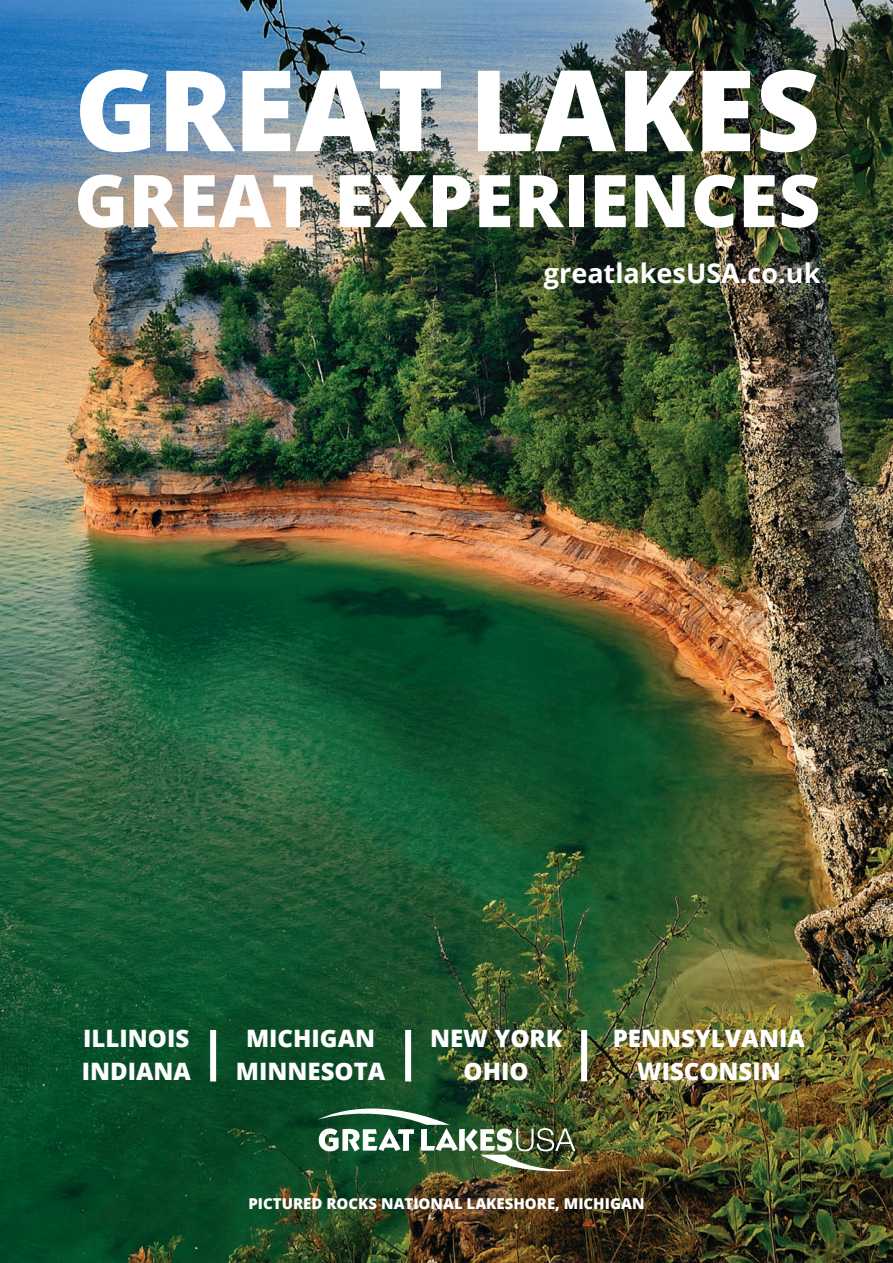
<style>
.page{position:relative;width:893px;height:1263px;background:#fff}
.page>*{position:absolute;margin:0;border:0;box-sizing:border-box;transform-origin:0 0}
.GLUSA_Subheader{font:800 112.5px "Open Sans";color:#fff}
.GLUSA_Subheader-2{font:800 72.75px "Open Sans";letter-spacing:.005em;color:#fff}
.GLUSA_Subheader-3{font:27px "Open Sans";color:#fff}
.GLUSA_Subheader-4{font:800 24px/33px "Open Sans";color:#fff;text-align:center}
.GLUSA_Subheader-5{font:800 15px "Open Sans";color:#fff}
</style>
<div class="page">
<img style="left:0;top:0;width:893px;height:1263px">
<div style="left:210px;top:1030px;width:6px;height:51px;background:#fff"></div>
<div style="left:405px;top:1030px;width:6px;height:51px;background:#fff"></div>
<div style="left:581px;top:1030px;width:6px;height:51px;background:#fff"></div>
<img style="left:319px;top:1108px;width:255px;height:63px">
<p class="GLUSA_Subheader" style="left:74px;top:25px;width:747px">GREAT LAKES</p>
<p class="GLUSA_Subheader-2" style="left:74px;top:145px;width:748px">GREAT EXPERIENCES</p>
<p class="GLUSA_Subheader-3" style="left:544px;top:255px;width:278px">greatlakesUSA.co.uk</p>
<p class="GLUSA_Subheader-4" style="left:82px;top:1021px;width:111px;text-align:left">ILLINOIS<br>INDIANA</p>
<p class="GLUSA_Subheader-4" style="left:236px;top:1021px;width:151px">MICHIGAN<br>MINNESOTA</p>
<p class="GLUSA_Subheader-4" style="left:430px;top:1021px;width:134px">NEW YORK</p>
<p class="GLUSA_Subheader-4" style="left:464px;top:1054px;width:66px">OHIO</p>
<p class="GLUSA_Subheader-4" style="left:613px;top:1021px;width:194px">PENNSYLVANIA<br>WISCONSIN</p>
<p class="GLUSA_Subheader-5" style="left:248px;top:1192px;width:397px">PICTURED ROCKS NATIONAL LAKESHORE, MICHIGAN</p>
</div>
